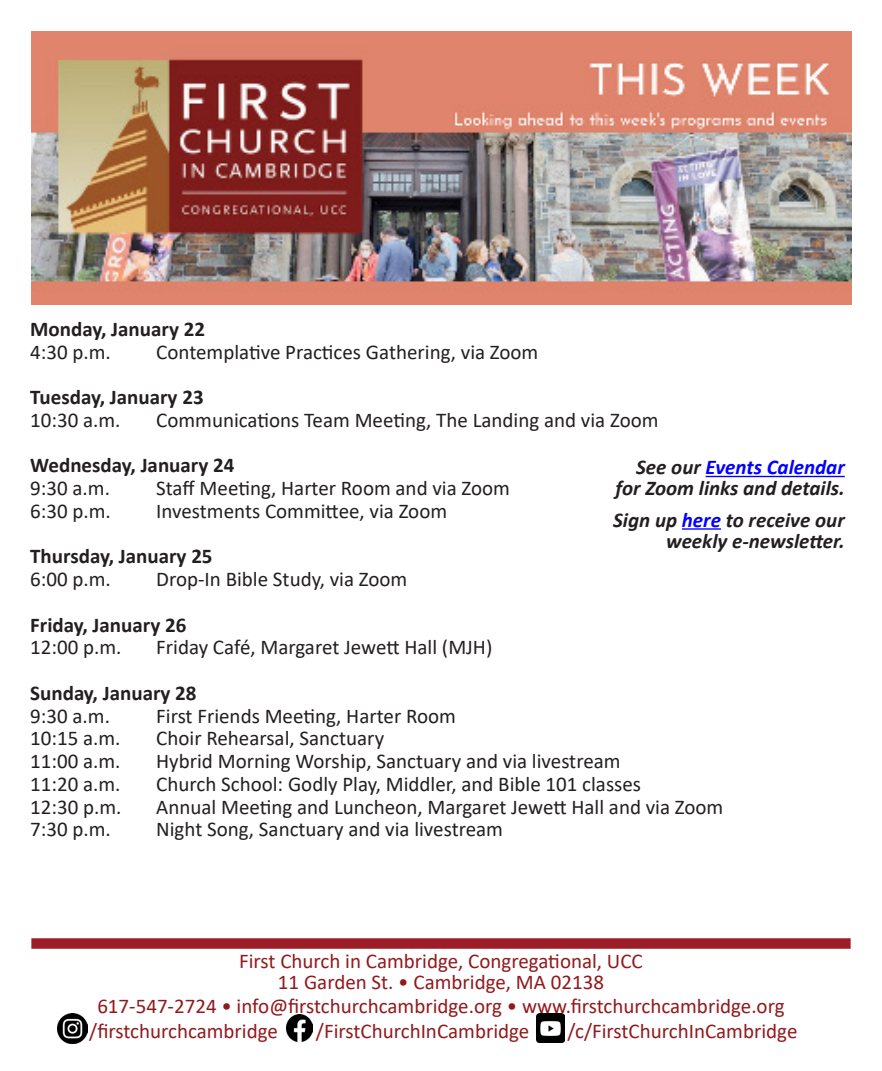
<style>
.page{position:relative;width:882px;height:1071px;background:#fff}
.page>*{position:absolute;margin:0;border:0;box-sizing:border-box;transform-origin:0 0}
.Paragraph_Style_1{font:21px "Calibri";color:#231f20}
.Paragraph_Style_1-2{font:21px "Calibri";color:#92191c}
.Paragraph_Style_1-3{font:700 21px "Calibri";color:#231f20}
.Paragraph_Style_1-4{font:italic 700 21px/21px "Calibri";color:#231f20;text-align:right}
.Paragraph_Style_1-5{font:italic 700 21px "Calibri";color:#00f}
.s1{color:#231f20}
.s2{color:#00f}
</style>
<div class="page">
<img style="left:32px;top:31px;width:820px;height:274px">
<hr style="left:706px;top:476px;width:139px;height:1px;background:#00f">
<hr style="left:682px;top:528px;width:39px;height:2px;background:#00f">
<div style="left:31px;top:938px;width:820px;height:11px;background:#9c1c28"></div>
<img style="left:58px;top:1014px;width:30px;height:29px">
<img style="left:286px;top:1015px;width:27px;height:26px">
<img style="left:536px;top:1014px;width:29px;height:28px">
<p class="Paragraph_Style_1-3" style="left:30px;top:314px;width:176px">Monday, January 22</p>
<p class="Paragraph_Style_1" style="left:30px;top:337px;width:82px">4:30 p.m.</p>
<p class="Paragraph_Style_1" style="left:156px;top:337px;width:384px">Contemplative Practices Gathering, via Zoom</p>
<p class="Paragraph_Style_1-3" style="left:30px;top:382px;width:175px">Tuesday, January 23</p>
<p class="Paragraph_Style_1" style="left:30px;top:405px;width:92px">10:30 a.m.</p>
<p class="Paragraph_Style_1" style="left:156px;top:405px;width:504px">Communications Team Meeting, The Landing and via Zoom</p>
<p class="Paragraph_Style_1-3" style="left:30px;top:451px;width:206px">Wednesday, January 24</p>
<p class="Paragraph_Style_1" style="left:30px;top:474px;width:81px">9:30 a.m.</p>
<p class="Paragraph_Style_1" style="left:156px;top:474px;width:355px">Staff Meeting, Harter Room and via Zoom</p>
<p class="Paragraph_Style_1" style="left:30px;top:496px;width:82px">6:30 p.m.</p>
<p class="Paragraph_Style_1" style="left:156px;top:496px;width:292px">Investments Committee, via Zoom</p>
<p class="Paragraph_Style_1-3" style="left:30px;top:542px;width:184px">Thursday, January 25</p>
<p class="Paragraph_Style_1" style="left:30px;top:565px;width:82px">6:00 p.m.</p>
<p class="Paragraph_Style_1" style="left:156px;top:565px;width:253px">Drop-In Bible Study, via Zoom</p>
<p class="Paragraph_Style_1-3" style="left:30px;top:610px;width:158px">Friday, January 26</p>
<p class="Paragraph_Style_1" style="left:30px;top:633px;width:93px">12:00 p.m.</p>
<p class="Paragraph_Style_1" style="left:156px;top:633px;width:338px">Friday Café, Margaret Jewett Hall (MJH)</p>
<p class="Paragraph_Style_1-3" style="left:30px;top:678px;width:168px">Sunday, January 28</p>
<p class="Paragraph_Style_1" style="left:30px;top:701px;width:81px">9:30 a.m.</p>
<p class="Paragraph_Style_1" style="left:156px;top:701px;width:301px">First Friends Meeting, Harter Room</p>
<p class="Paragraph_Style_1" style="left:30px;top:724px;width:92px">10:15 a.m.</p>
<p class="Paragraph_Style_1" style="left:156px;top:724px;width:229px">Choir Rehearsal, Sanctuary</p>
<p class="Paragraph_Style_1" style="left:30px;top:747px;width:92px">11:00 a.m.</p>
<p class="Paragraph_Style_1" style="left:156px;top:747px;width:466px">Hybrid Morning Worship, Sanctuary and via livestream</p>
<p class="Paragraph_Style_1" style="left:30px;top:769px;width:92px">11:20 a.m.</p>
<p class="Paragraph_Style_1" style="left:156px;top:769px;width:486px">Church School: Godly Play, Middler, and Bible 101 classes</p>
<p class="Paragraph_Style_1" style="left:30px;top:792px;width:93px">12:30 p.m.</p>
<p class="Paragraph_Style_1" style="left:156px;top:792px;width:569px">Annual Meeting and Luncheon, Margaret Jewett Hall and via Zoom</p>
<p class="Paragraph_Style_1" style="left:30px;top:815px;width:82px">7:30 p.m.</p>
<p class="Paragraph_Style_1" style="left:156px;top:815px;width:348px">Night Song, Sanctuary and via livestream</p>
<p class="Paragraph_Style_1-5" style="left:636px;top:452px;width:210px"><span class="s1">See our</span> Events Calendar</p>
<p class="Paragraph_Style_1-4" style="left:616px;top:477px;width:231px">for Zoom links and details.</p>
<p class="Paragraph_Style_1-4" style="left:613px;top:508px;width:233px">Sign up <span class="s2">here</span> to receive our weekly e-newsletter.</p>
<p class="Paragraph_Style_1-2" style="left:239px;top:946px;width:405px">First Church in Cambridge, Congregational, UCC</p>
<p class="Paragraph_Style_1-2" style="left:278px;top:967px;width:328px">11 Garden St. • Cambridge, MA 02138</p>
<p class="Paragraph_Style_1-2" style="left:97px;top:992px;width:689px">617-547-2724 • info@firstchurchcambridge.org • www.firstchurchcambridge.org</p>
<p class="Paragraph_Style_1-2" style="left:89px;top:1016px;width:190px">/firstchurchcambridge</p>
<p class="Paragraph_Style_1-2" style="left:316px;top:1016px;width:215px">/FirstChurchInCambridge</p>
<p class="Paragraph_Style_1-2" style="left:567px;top:1016px;width:232px">/c/FirstChurchInCambridge</p>
</div>
